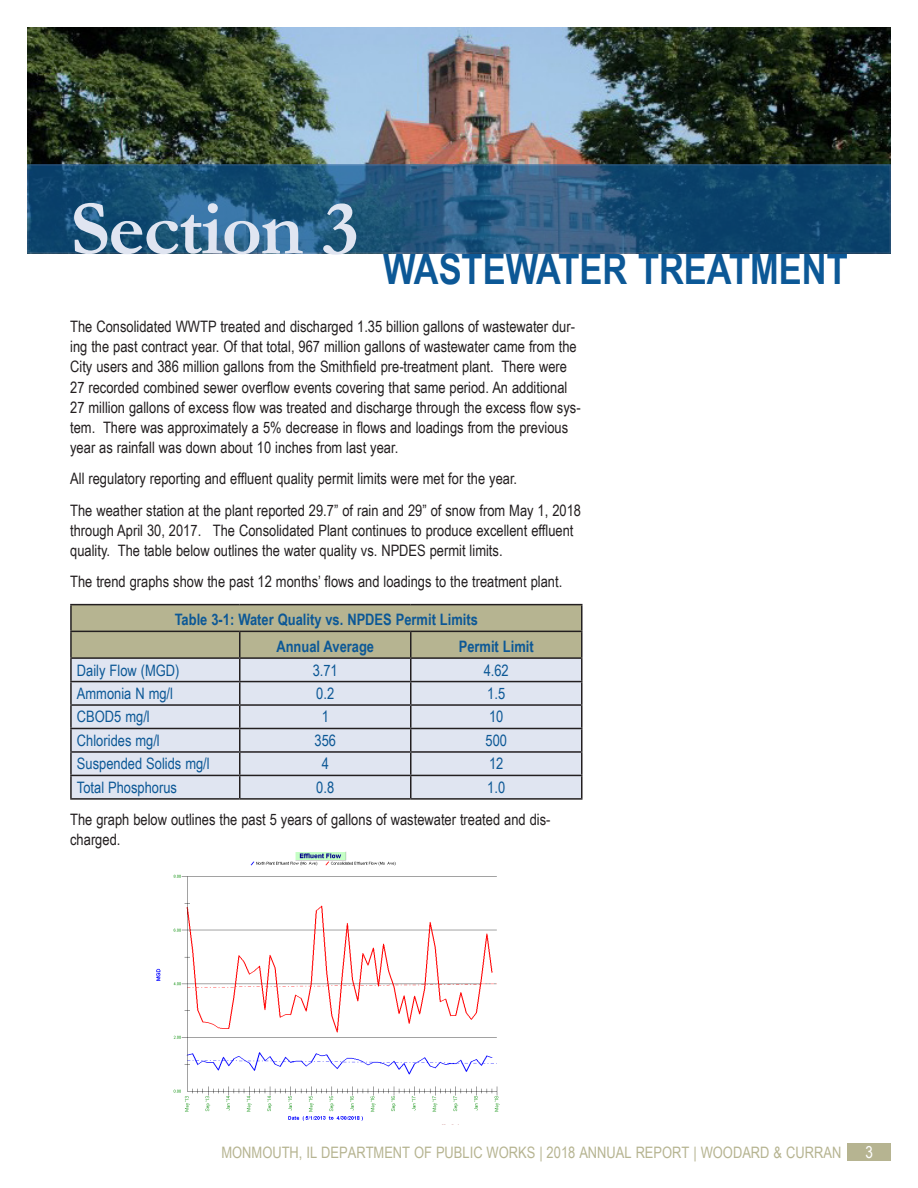
<style>
.page{position:relative;width:918px;height:1188px;background:#fff}
.page>*{position:absolute;margin:0;border:0;box-sizing:border-box;transform-origin:0 0}
.divider_head-garamo{font:700 78px "Garamond";letter-spacing:-.02em;color:#e0e5f1}
.divider_subhead-Ari{font:700 42px "Arial Narrow";color:#0c5896}
.t1{font:16.5px "Arial Narrow";color:#fff}
.text{font:15.75px/20.2px "Arial Narrow";color:#231f20}
.Benefit_Statement{font:15.75px "Arial Narrow";color:#0c5896}
.t2{font:15.75px "Arial Narrow";color:#b6b491}
.Benefit_Statement-2{font:700 15.75px "Arial Narrow";color:#0c5896}
</style>
<div class="page">
<img style="left:27px;top:27px;width:864px;height:137px">
<div style="left:848px;top:1143px;width:43px;height:18px;background:#b6b491"></div>
<svg style="left:27px;top:164px;width:864px;height:90px;background:#1e537a"></svg>
<div style="left:72px;top:605px;width:509px;height:52px;background:#b6b491"></div>
<div style="left:72px;top:659px;width:509px;height:139px;background:#e0e5f1"></div>
<hr style="left:70px;top:604px;width:170px;height:1px;background:#231f20">
<hr style="left:70px;top:605px;width:2px;height:26px;background:#231f20">
<hr style="left:240px;top:604px;width:171px;height:1px;background:#231f20">
<hr style="left:411px;top:604px;width:172px;height:1px;background:#231f20">
<hr style="left:581px;top:605px;width:2px;height:26px;background:#231f20">
<hr style="left:70px;top:631px;width:170px;height:1px;background:#231f20">
<hr style="left:70px;top:632px;width:2px;height:25px;background:#231f20">
<hr style="left:240px;top:631px;width:171px;height:1px;background:#231f20">
<hr style="left:239px;top:632px;width:2px;height:25px;background:#231f20">
<hr style="left:411px;top:631px;width:172px;height:1px;background:#231f20">
<hr style="left:410px;top:632px;width:2px;height:25px;background:#231f20">
<hr style="left:581px;top:632px;width:2px;height:25px;background:#231f20">
<hr style="left:70px;top:657px;width:170px;height:2px;background:#231f20">
<hr style="left:70px;top:659px;width:2px;height:22px;background:#231f20">
<hr style="left:240px;top:657px;width:171px;height:2px;background:#231f20">
<hr style="left:239px;top:659px;width:2px;height:22px;background:#231f20">
<hr style="left:411px;top:657px;width:172px;height:2px;background:#231f20">
<hr style="left:410px;top:659px;width:2px;height:22px;background:#231f20">
<hr style="left:581px;top:659px;width:2px;height:22px;background:#231f20">
<hr style="left:70px;top:681px;width:170px;height:1px;background:#231f20">
<hr style="left:70px;top:682px;width:2px;height:22px;background:#231f20">
<hr style="left:240px;top:681px;width:171px;height:1px;background:#231f20">
<hr style="left:239px;top:682px;width:2px;height:22px;background:#231f20">
<hr style="left:411px;top:681px;width:172px;height:1px;background:#231f20">
<hr style="left:410px;top:682px;width:2px;height:22px;background:#231f20">
<hr style="left:581px;top:682px;width:2px;height:22px;background:#231f20">
<hr style="left:70px;top:704px;width:170px;height:2px;background:#231f20">
<hr style="left:70px;top:706px;width:2px;height:22px;background:#231f20">
<hr style="left:240px;top:704px;width:171px;height:2px;background:#231f20">
<hr style="left:239px;top:706px;width:2px;height:22px;background:#231f20">
<hr style="left:411px;top:704px;width:172px;height:2px;background:#231f20">
<hr style="left:410px;top:706px;width:2px;height:22px;background:#231f20">
<hr style="left:581px;top:706px;width:2px;height:22px;background:#231f20">
<hr style="left:70px;top:728px;width:170px;height:1px;background:#231f20">
<hr style="left:70px;top:729px;width:2px;height:22px;background:#231f20">
<hr style="left:240px;top:728px;width:171px;height:1px;background:#231f20">
<hr style="left:239px;top:729px;width:2px;height:22px;background:#231f20">
<hr style="left:411px;top:728px;width:172px;height:1px;background:#231f20">
<hr style="left:410px;top:729px;width:2px;height:22px;background:#231f20">
<hr style="left:581px;top:729px;width:2px;height:22px;background:#231f20">
<hr style="left:70px;top:751px;width:170px;height:2px;background:#231f20">
<hr style="left:70px;top:753px;width:2px;height:22px;background:#231f20">
<hr style="left:240px;top:751px;width:171px;height:2px;background:#231f20">
<hr style="left:239px;top:753px;width:2px;height:22px;background:#231f20">
<hr style="left:411px;top:751px;width:172px;height:2px;background:#231f20">
<hr style="left:410px;top:753px;width:2px;height:22px;background:#231f20">
<hr style="left:581px;top:753px;width:2px;height:22px;background:#231f20">
<hr style="left:70px;top:775px;width:170px;height:1px;background:#231f20">
<hr style="left:70px;top:776px;width:2px;height:22px;background:#231f20">
<hr style="left:240px;top:775px;width:171px;height:1px;background:#231f20">
<hr style="left:239px;top:776px;width:2px;height:22px;background:#231f20">
<hr style="left:411px;top:775px;width:172px;height:1px;background:#231f20">
<hr style="left:410px;top:776px;width:2px;height:22px;background:#231f20">
<hr style="left:581px;top:776px;width:2px;height:22px;background:#231f20">
<hr style="left:70px;top:798px;width:170px;height:2px;background:#231f20">
<hr style="left:240px;top:798px;width:171px;height:2px;background:#231f20">
<hr style="left:411px;top:798px;width:172px;height:2px;background:#231f20">
<img style="left:156px;top:852px;width:344px;height:269px">
<p class="divider_head-garamo" style="left:70px;top:176px;width:290px">Section 3</p>
<p class="divider_subhead-Ari" style="left:383px;top:237px;width:466px">WASTEWATER TREATMENT</p>
<p class="text" style="left:70px;top:316px;width:512px">The Consolidated WWTP treated and discharged 1.35 billion gallons of wastewater dur&shy;ing the past contract year. Of that total, 967 million gallons of wastewater came from the City users and 386 million gallons from the Smithfield pre-treatment plant. There were 27 recorded combined sewer overflow events covering that same period. An additional 27 million gallons of excess flow was treated and discharge through the excess flow sys&shy;tem. There was approximately a 5% decrease in flows and loadings from the previous year as rainfall was down about 10 inches from last year.</p>
<p class="text" style="left:70px;top:468px;width:449px">All regulatory reporting and effluent quality permit limits were met for the year.</p>
<p class="text" style="left:70px;top:499px;width:512px">The weather station at the plant reported 29.7” of rain and 29” of snow from May 1, 2018 through April 30, 2017. The Consolidated Plant continues to produce excellent effluent quality. The table below outlines the water quality vs. NPDES permit limits.</p>
<p class="text" style="left:70px;top:571px;width:494px">The trend graphs show the past 12 months’ flows and loadings to the treatment plant.</p>
<p class="Benefit_Statement-2" style="left:175px;top:608px;width:305px">Table 3-1: Water Quality vs. NPDES Permit Limits</p>
<p class="Benefit_Statement-2" style="left:276px;top:635px;width:99px">Annual Average</p>
<p class="Benefit_Statement-2" style="left:459px;top:635px;width:77px">Permit Limit</p>
<p class="Benefit_Statement" style="left:77px;top:658px;width:104px">Daily Flow (MGD)</p>
<p class="Benefit_Statement" style="left:313px;top:658px;width:27px">3.71</p>
<p class="Benefit_Statement" style="left:484px;top:658px;width:27px">4.62</p>
<p class="Benefit_Statement" style="left:77px;top:682px;width:98px">Ammonia N mg/l</p>
<p class="Benefit_Statement" style="left:316px;top:682px;width:19px">0.2</p>
<p class="Benefit_Statement" style="left:487px;top:682px;width:19px">1.5</p>
<p class="Benefit_Statement" style="left:77px;top:705px;width:74px">CBOD5 mg/l</p>
<p class="Benefit_Statement" style="left:322px;top:705px;width:9px">1</p>
<p class="Benefit_Statement" style="left:489px;top:705px;width:16px">10</p>
<p class="Benefit_Statement" style="left:77px;top:729px;width:84px">Chlorides mg/l</p>
<p class="Benefit_Statement" style="left:314px;top:729px;width:23px">356</p>
<p class="Benefit_Statement" style="left:485px;top:729px;width:23px">500</p>
<p class="Benefit_Statement" style="left:77px;top:752px;width:134px">Suspended Solids mg/l</p>
<p class="Benefit_Statement" style="left:322px;top:752px;width:9px">4</p>
<p class="Benefit_Statement" style="left:489px;top:752px;width:16px">12</p>
<p class="Benefit_Statement" style="left:77px;top:776px;width:102px">Total Phosphorus</p>
<p class="Benefit_Statement" style="left:316px;top:776px;width:19px">0.8</p>
<p class="Benefit_Statement" style="left:487px;top:776px;width:19px">1.0</p>
<p class="text" style="left:70px;top:808px;width:482px">The graph below outlines the past 5 years of gallons of wastewater treated and dis&shy;charged.</p>
<p class="t2" style="left:221px;top:1141px;width:621px">MONMOUTH, IL DEPARTMENT OF PUBLIC WORKS | 2018 ANNUAL REPORT | WOODARD &amp; CURRAN</p>
<p class="t1" style="left:866px;top:1140px;width:9px">3</p>
</div>
